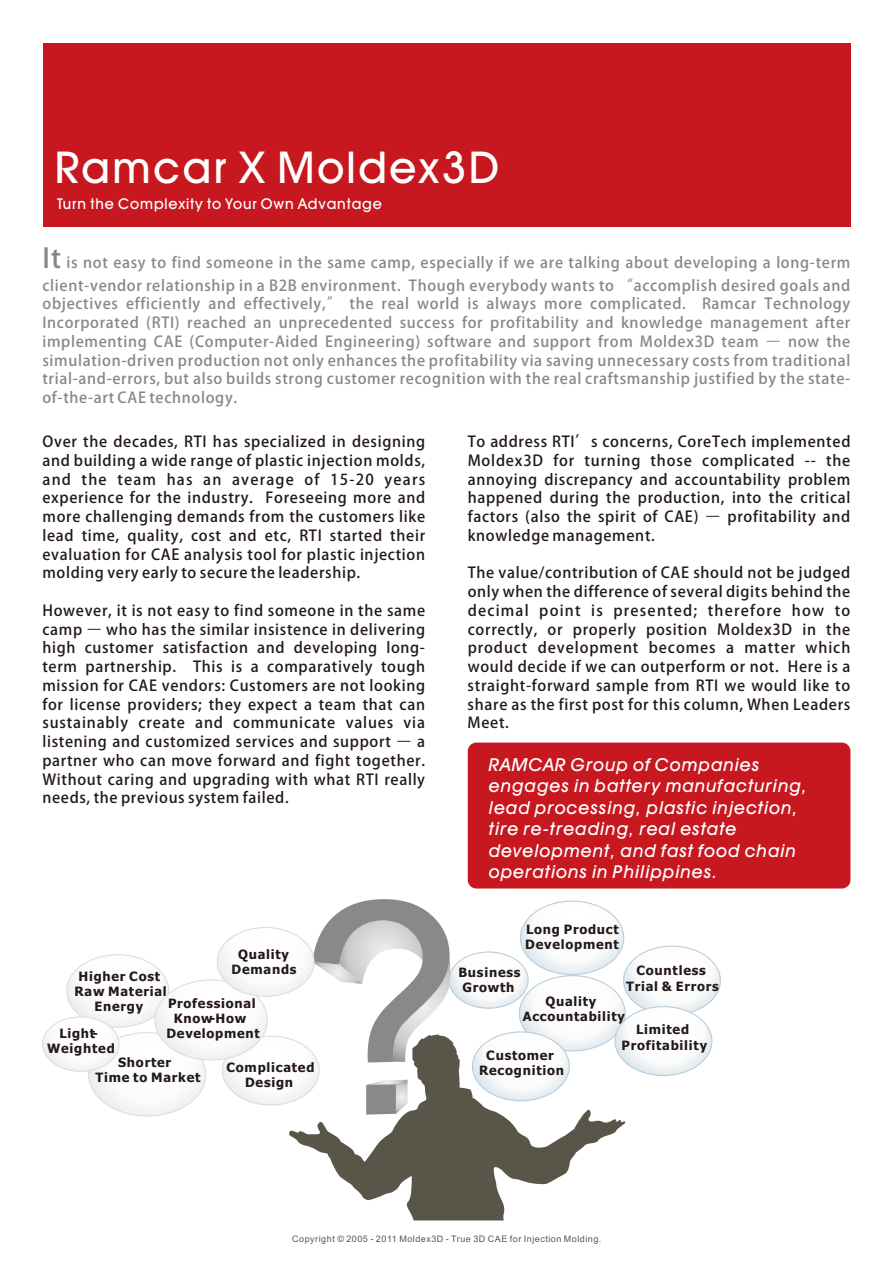
<style>
.page{position:relative;width:893px;height:1263px;background:#fff}
.page>*{position:absolute;margin:0;border:0;box-sizing:border-box;transform-origin:0 0}
.t1{font:500 44.1px "Avant Garde IT Cby BT";letter-spacing:.055em;color:#fff}
.t2{font:italic 500 18px/21.6px "Avant Garde IT Cby BT";letter-spacing:.055em;color:#fff}
.t3{font:700 15px/18.8px "Adobe Fan Heiti Std";letter-spacing:.045em;color:#231916;text-align:justify}
.t4{font:700 15px/18.8px "Adobe Fan Heiti Std";letter-spacing:.045em;color:#878787}
.t5{font:500 15px "Avant Garde IT Cby BT";letter-spacing:.055em;color:#fff}
.t6{font:700 12.9px/15.3px "Tahoma";letter-spacing:.06em;color:#231916;text-align:center}
.t7{font:9px "Arial";letter-spacing:.055em;color:#595649}
.s1{font-size:27px}
</style>
<div class="page">
<svg style="left:624px;top:946px;width:96px;height:69px"></svg>
<svg style="left:520px;top:901px;width:104px;height:73px"></svg>
<svg style="left:519px;top:976px;width:106px;height:75px"></svg>
<svg style="left:615px;top:1006px;width:97px;height:69px"></svg>
<svg style="left:449px;top:952px;width:79px;height:56px"></svg>
<div style="left:449px;top:951px;width:80px;height:58px;border:1px solid #b7cdda;border-radius:50%"></div>
<svg style="left:312px;top:899px;width:138px;height:135px"></svg>
<svg style="left:289px;top:1034px;width:336px;height:186px"></svg>
<div style="left:222px;top:1036px;width:97px;height:69px;background:#fcfcfc;border-radius:50%"></div>
<div style="left:222px;top:1035px;width:98px;height:70px;border:1px solid #dcdddd;border-radius:50%"></div>
<div style="left:155px;top:980px;width:112px;height:80px;background:#fcfcfc;border-radius:50%"></div>
<div style="left:217px;top:927px;width:97px;height:69px;background:#fcfcfc;border-radius:50%"></div>
<div style="left:217px;top:927px;width:98px;height:70px;border:1px solid #dcdddd;border-radius:50%"></div>
<div style="left:42px;top:1016px;width:78px;height:56px;border:1px solid #dcdddd;border-radius:50%"></div>
<div style="left:43px;top:43px;width:807px;height:183px;background:#c7171f"></div>
<div style="left:468px;top:743px;width:382px;height:145px;background:#c7171f;border-radius:9px"></div>
<h1 class="t1" style="left:55px;top:149px;width:446px">Ramcar X Moldex3D</h1>
<p class="t5" style="left:57px;top:197px;width:326px">Turn the Complexity to Your Own Advantage</p>
<p class="t4" style="left:42px;top:252px;width:809px;line-height:22.2px"><span class="s1">It</span> is not easy to find someone in the same camp, especially if we are talking about developing a long-term client-vendor relationship in a B2B environment. Though everybody wants to “accomplish desired goals and</p>
<p class="t4" style="left:42px;top:294px;width:809px;text-align:justify">objectives efficiently and effectively,” the real world is always more complicated. Ramcar Technology Incorporated (RTI) reached an unprecedented success for profitability and knowledge management after implementing CAE (Computer-Aided Engineering) software and support from Moldex3D team – now the simulation-driven production not only enhances the profitability via saving unnecessary costs from traditional trial-and-errors, but also builds strong customer recognition with the real craftsmanship justified by the state&shy;of-the-art CAE technology.</p>
<p class="t3" style="left:42px;top:432px;width:384px">Over the decades, RTI has specialized in designing and building a wide range of plastic injection molds, and the team has an average of 15-20 years experience for the industry. Foreseeing more and more challenging demands from the customers like lead time, quality, cost and etc, RTI started their evaluation for CAE analysis tool for plastic injection molding very early to secure the leadership.</p>
<p class="t3" style="left:42px;top:601px;width:384px">However, it is not easy to find someone in the same camp – who has the similar insistence in delivering high customer satisfaction and developing long&shy;term partnership. This is a comparatively tough mission for CAE vendors: Customers are not looking for license providers; they expect a team that can sustainably create and communicate values via listening and customized services and support – a partner who can move forward and fight together.<br>Without caring and upgrading with what RTI really needs, the previous system failed.</p>
<p class="t3" style="left:468px;top:432px;width:384px">To address RTI’s concerns, CoreTech implemented Moldex3D for turning those complicated -- the annoying discrepancy and accountability problem happened during the production, into the critical factors (also the spirit of CAE) – profitability and knowledge management.</p>
<p class="t3" style="left:468px;top:563px;width:384px">The value/contribution of CAE should not be judged only when the difference of several digits behind the decimal point is presented; therefore how to correctly, or properly position Moldex3D in the product development becomes a matter which would decide if we can outperform or not. Here is a straight-forward sample from RTI we would like to share as the first post for this column, When Leaders Meet.</p>
<p class="t2" style="left:489px;top:755px;width:320px">RAMCAR Group of Companies engages in battery manufacturing, lead processing, plastic injection, tire re-treading, real estate development, and fast food chain operations in Philippines.</p>
<p class="t6" style="left:232px;top:947px;width:66px">Quality<br>Demands</p>
<p class="t6" style="left:74px;top:969px;width:94px">Higher Cost<br>Raw Material<br>Energy</p>
<p class="t6" style="left:166px;top:996px;width:95px">Professional<br>Know-How<br>Development</p>
<p class="t6" style="left:47px;top:1026px;width:69px">Light-<br>Weighted</p>
<p class="t6" style="left:96px;top:1055px;width:106px">Shorter<br>Time to Market</p>
<p class="t6" style="left:227px;top:1061px;width:89px">Complicated<br>Design</p>
<p class="t6" style="left:525px;top:922px;width:95px;text-align:left">Long Product<br>Development</p>
<p class="t6" style="left:458px;top:965px;width:64px">Business<br>Growth</p>
<p class="t6" style="left:626px;top:964px;width:94px">Countless<br>Trial &amp; Errors</p>
<p class="t6" style="left:523px;top:994px;width:104px">Quality<br>Accountability</p>
<p class="t6" style="left:622px;top:1023px;width:87px">Limited<br>Profitability</p>
<p class="t6" style="left:479px;top:1048px;width:86px">Customer<br>Recognition</p>
<p class="t7" style="left:292px;top:1236px;width:311px">Copyright © 2005 - 2011 Moldex3D - True 3D CAE for Injection Molding.</p>
</div>
